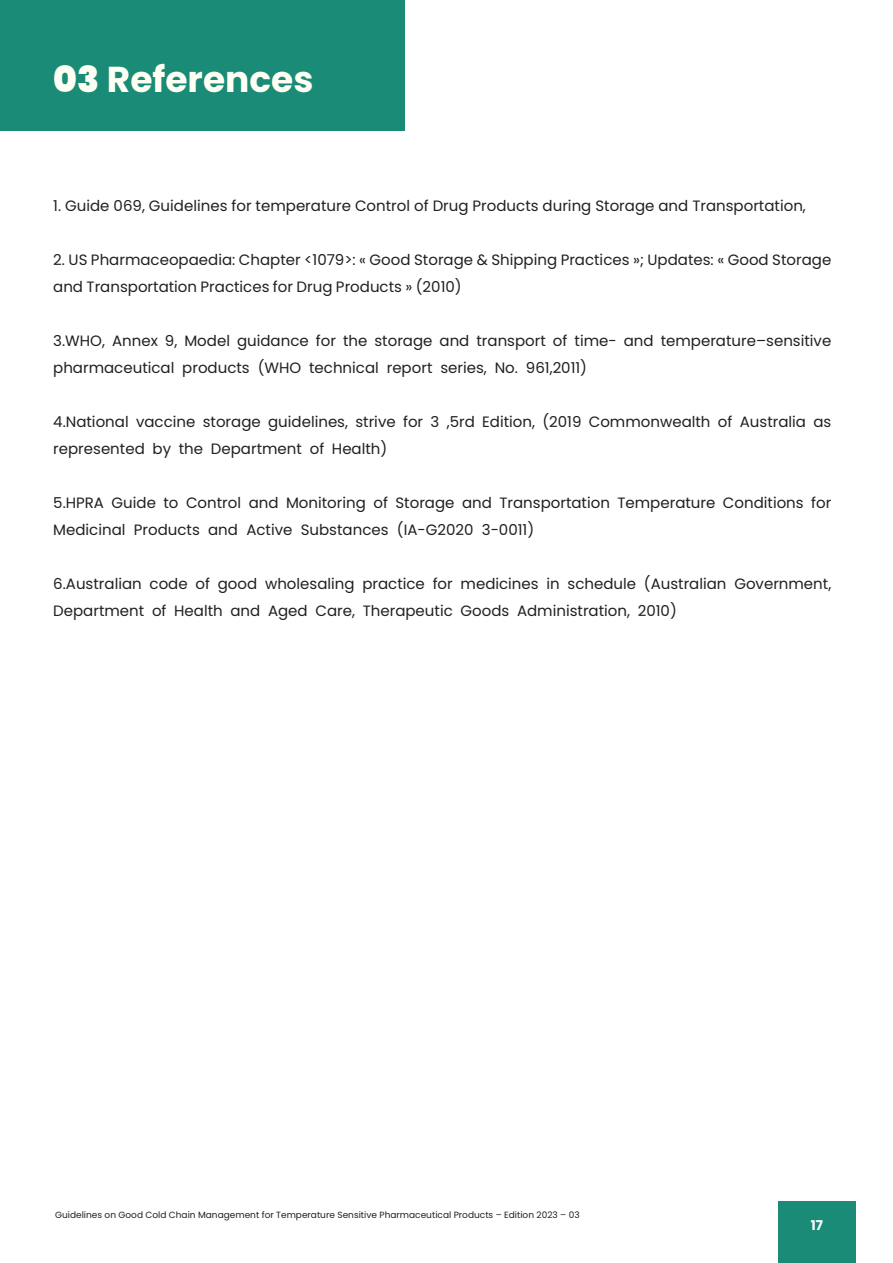
<style>
.page{position:relative;width:893px;height:1263px;background:#fff}
.page>*{position:absolute;margin:0;border:0;box-sizing:border-box;transform-origin:0 0}
.t1{font:700 36px "Poppins";color:#fffff3}
.t2{font:15px/27px "Poppins";color:#231f20}
.t3{font:700 13.5px "Poppins";color:#fbfaff}
.t4{font:9px "Poppins";color:#231f20}
.s1{font-weight:900}
</style>
<div class="page">
<div style="left:778px;top:1201px;width:78px;height:62px;background:#198b77"></div>
<div style="left:0;top:1px;width:405px;height:130px;background:#198b77"></div>
<p class="t1" style="left:53px;top:58px;width:262px"><span class="s1">03</span> References</p>
<p class="t2" style="left:53px;top:193px;width:754px">1. Guide 069, Guidelines for temperature Control of Drug Products during Storage and Transportation,</p>
<p class="t2" style="left:53px;top:247px;width:780px">2. US Pharmaceopaedia: Chapter &lt;1079&gt;: « Good Storage &amp; Shipping Practices »; Updates: « Good Storage and Transportation Practices for Drug Products » (2010)</p>
<p class="t2" style="left:53px;top:328px;width:780px">3.WHO, Annex 9, Model guidance for the storage and transport of time- and temperature–sensitive pharmaceutical products (WHO technical report series, No. 961,2011)</p>
<p class="t2" style="left:53px;top:409px;width:780px">4.National vaccine storage guidelines, strive for 3 ,5rd Edition, (2019 Commonwealth of Australia as represented by the Department of Health)</p>
<p class="t2" style="left:53px;top:490px;width:780px">5.HPRA Guide to Control and Monitoring of Storage and Transportation Temperature Conditions for<br>Medicinal Products and Active Substances (IA-G2020 3-0011)</p>
<p class="t2" style="left:53px;top:571px;width:779px">6.Australian code of good wholesaling practice for medicines in schedule (Australian Government,<br>Department of Health and Aged Care, Therapeutic Goods Administration, 2010)</p>
<p class="t4" style="left:55px;top:1210px;width:526px">Guidelines on Good Cold Chain Management for Temperature Sensitive Pharmaceutical Products – Edition 2023 – 03</p>
<p class="t3" style="left:811px;top:1218px;width:14px">17</p>
</div>
